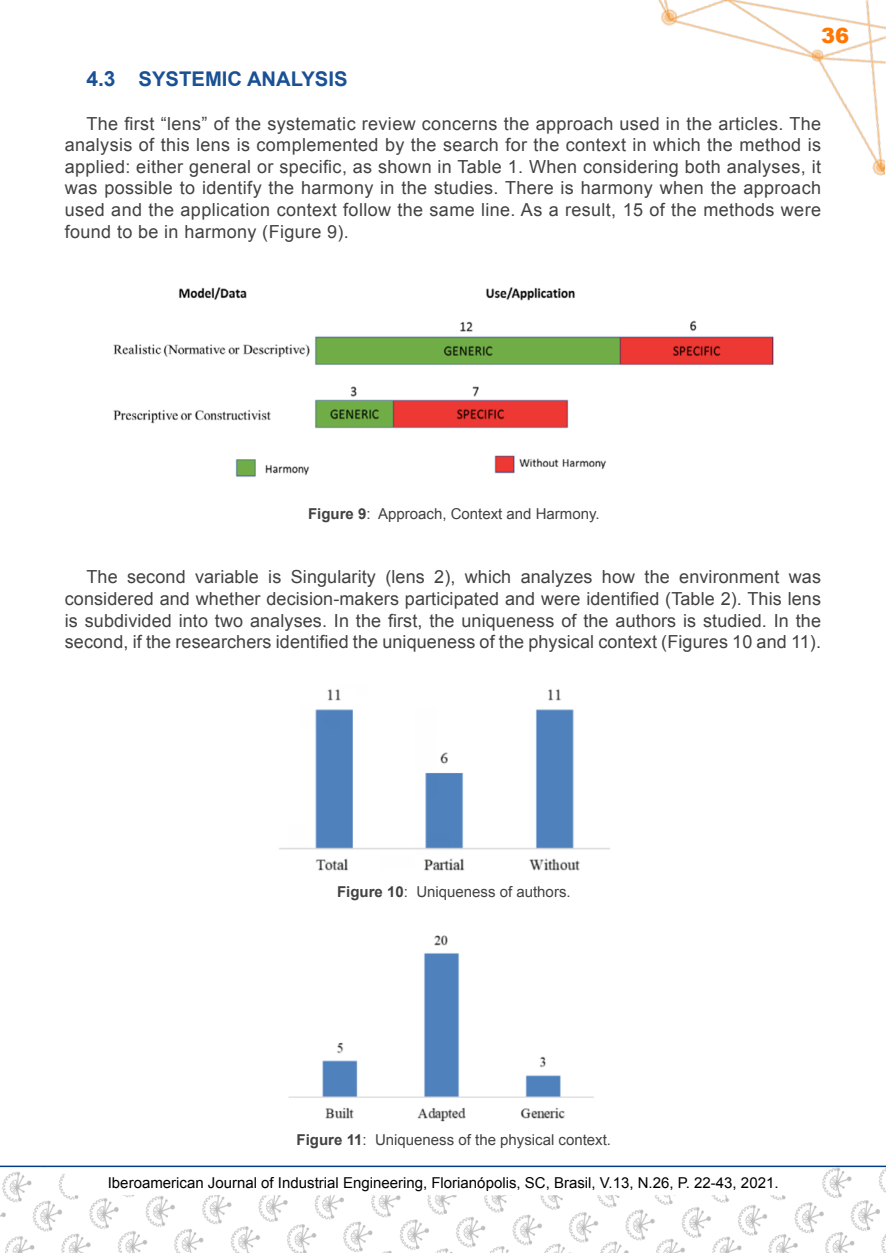
<style>
.page{position:relative;width:886px;height:1253px;background:#fff}
.page>*{position:absolute;margin:0;border:0;box-sizing:border-box;transform-origin:0 0}
.t1{font:900 21px "Arial";color:#f70}
.t2{font:700 20.25px "Arial";color:#1a5195}
.t3{font:18px/21.6px "Arial";letter-spacing:.015em;color:#434141;text-align:justify}
.t4{font:15px "Arial";color:#434141}
.t5{font:15px "Arial";color:#000}
.s1{font-size:21px}
.s2{font-weight:700}
</style>
<div class="page">
<img style="left:658px;top:0;width:228px;height:176px">
<img style="left:0;top:1167px;width:886px;height:86px">
<div style="left:65px;top:1165px;width:756px;height:30px;background:#fff;border:2px solid #fff"></div>
<hr style="left:0;top:1165px;width:886px;height:2px;background:#003e89">
<img style="left:113px;top:287px;width:661px;height:190px">
<img style="left:279px;top:689px;width:331px;height:182px">
<img style="left:288px;top:935px;width:306px;height:187px">
<p class="t1" style="left:821px;top:20px;width:30px">36</p>
<p class="t2" style="left:86px;top:66px;width:263px"><span class="s1">4.3</span> SYSTEMIC ANALYSIS</p>
<p class="t3" style="left:65px;top:113px;width:757px;text-indent:22px">The first “lens” of the systematic review concerns the approach used in the articles. The analysis of this lens is complemented by the search for the context in which the method is applied: either general or specific, as shown in Table 1. When considering both analyses, it was possible to identify the harmony in the studies. There is harmony when the approach used and the application context follow the same line. As a result, 15 of the methods were found to be in harmony (Figure 9).</p>
<p class="t4" style="left:308px;top:503px;width:293px"><span class="s2">Figure 9</span>: Approach, Context and Harmony.</p>
<p class="t3" style="left:65px;top:566px;width:757px;text-indent:22px">The second variable is Singularity (lens 2), which analyzes how the environment was considered and whether decision-makers participated and were identified (Table 2). This lens is subdivided into two analyses. In the first, the uniqueness of the authors is studied. In the second, if the researchers identified the uniqueness of the physical context (Figures 10 and 11).</p>
<p class="t4" style="left:337px;top:882px;width:235px"><span class="s2">Figure 10</span>: Uniqueness of authors.</p>
<p class="t4" style="left:296px;top:1130px;width:316px"><span class="s2">Figure 11</span>: Uniqueness of the physical context.</p>
<p class="t5" style="left:108px;top:1173px;width:672px">Iberoamerican Journal of Industrial Engineering, Florianópolis, SC, Brasil, V.13, N.26, P. 22-43, 2021.</p>
</div>
